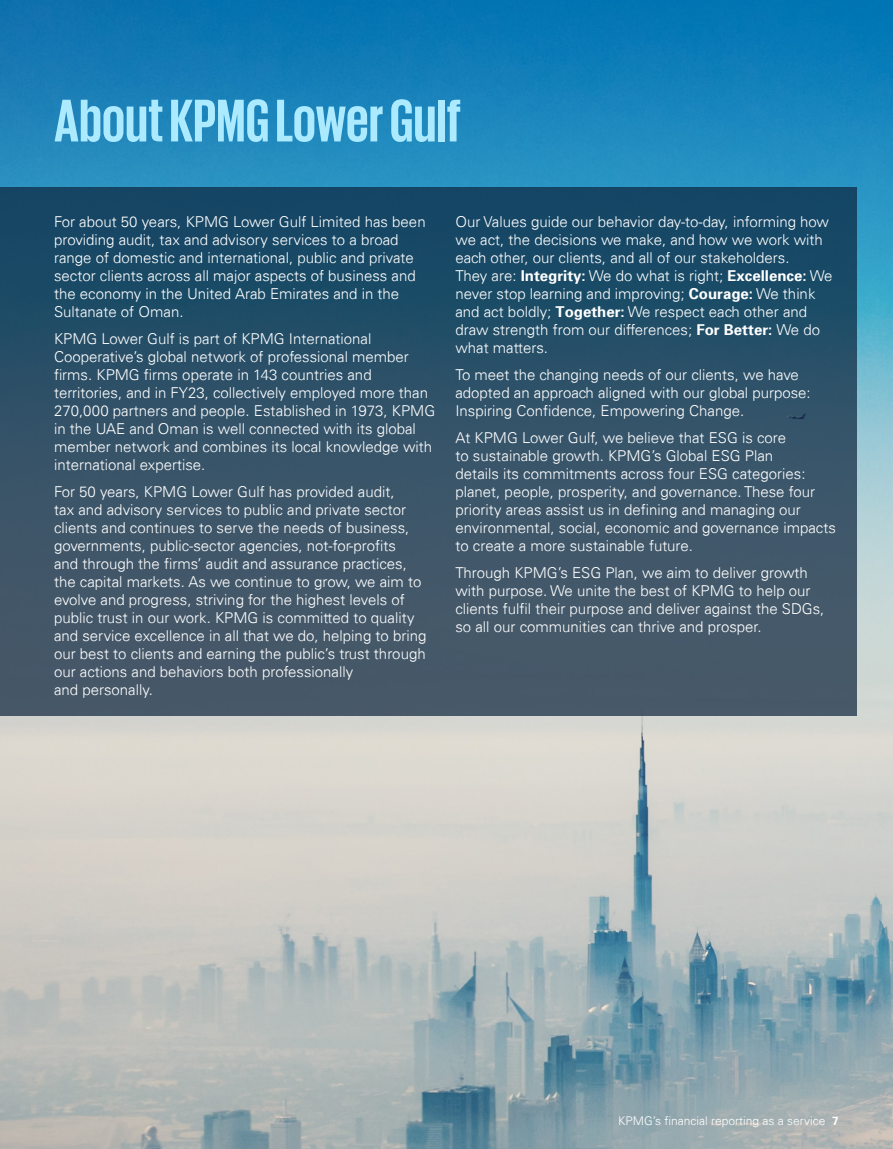
<style>
.page{position:relative;width:893px;height:1149px;background:#fff}
.page>*{position:absolute;margin:0;border:0;box-sizing:border-box;transform-origin:0 0}
.Heading_60pt{font:700 61.5px "KPMG";color:#aceaff}
.Bodycopy_10pt{font:300 15px/18px "Univers 45";color:#fff}
.t1{font:300 12px "Univers 45";color:#fff}
.s1{font-family:"Univers 65";font-weight:700}
</style>
<div class="page">
<img style="left:0;top:0;width:893px;height:1148px">
<div style="left:0;top:187px;width:857px;height:528px;background:linear-gradient(to bottom,#144866,#505c6a)"></div>
<p class="Heading_60pt" style="left:54px;top:90px;width:409px">About KPMG Lower Gulf</p>
<p class="Bodycopy_10pt" style="left:54px;top:212px;width:373px">For about 50 years, KPMG Lower Gulf Limited has been providing audit, tax and advisory services to a broad range of domestic and international, public and private sector clients across all major aspects of business and the economy in the United Arab Emirates and in the Sultanate of Oman.</p>
<p class="Bodycopy_10pt" style="left:54px;top:329px;width:383px">KPMG Lower Gulf is part of KPMG International Cooperative’s global network of professional member firms. KPMG firms operate in 143 countries and territories, and in FY23, collectively employed more than 270,000 partners and people. Established in 1973, KPMG in the UAE and Oman is well connected with its global member network and combines its local knowledge with international expertise.</p>
<p class="Bodycopy_10pt" style="left:54px;top:482px;width:374px">For 50 years, KPMG Lower Gulf has provided audit,<br>tax and advisory services to public and private sector clients and continues to serve the needs of business, governments, public-sector agencies, not-for-profits<br>and through the firms’ audit and assurance practices, the capital markets. As we continue to grow, we aim to evolve and progress, striving for the highest levels of public trust in our work. KPMG is committed to quality and service excellence in all that we do, helping to bring our best to clients and earning the public’s trust through our actions and behaviors both professionally<br>and personally.</p>
<p class="Bodycopy_10pt" style="left:455px;top:212px;width:378px">Our Values guide our behavior day-to-day, informing how we act, the decisions we make, and how we work with each other, our clients, and all of our stakeholders.<br>They are: <span class="s1">Integrity:</span> We do what is right; <span class="s1">Excellence:</span> We never stop learning and improving; <span class="s1">Courage:</span> We think and act boldly; <span class="s1">Together:</span> We respect each other and draw strength from our differences; <span class="s1">For Better:</span> We do what matters.</p>
<p class="Bodycopy_10pt" style="left:455px;top:365px;width:357px">To meet the changing needs of our clients, we have adopted an approach aligned with our global purpose:<br>Inspiring Confidence, Empowering Change.</p>
<p class="Bodycopy_10pt" style="left:455px;top:428px;width:382px">At KPMG Lower Gulf, we believe that ESG is core<br>to sustainable growth. KPMG’s Global ESG Plan<br>details its commitments across four ESG categories: planet, people, prosperity, and governance. These four priority areas assist us in defining and managing our environmental, social, economic and governance impacts to create a more sustainable future.</p>
<p class="Bodycopy_10pt" style="left:455px;top:563px;width:370px">Through KPMG’s ESG Plan, we aim to deliver growth with purpose. We unite the best of KPMG to help our clients fulfil their purpose and deliver against the SDGs, so all our communities can thrive and prosper.</p>
<p class="t1" style="left:618px;top:1112px;width:222px">KPMG’s financial reporting as a service <span class="s1">7</span></p>
</div>
